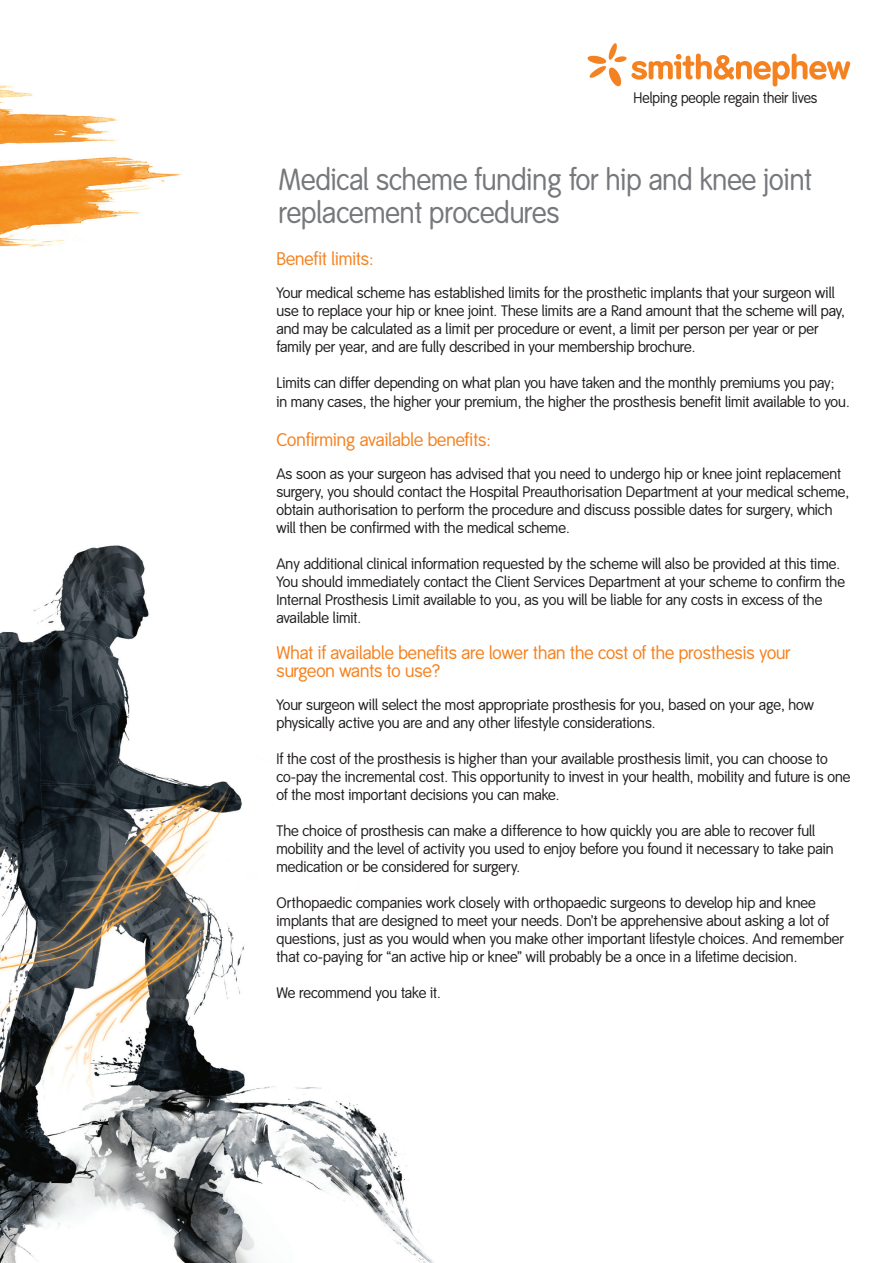
<style>
.page{position:relative;width:893px;height:1263px;background:#fff}
.page>*{position:absolute;margin:0;border:0;box-sizing:border-box;transform-origin:0 0}
.t1{font:30px/33px "Smith&Nephew";letter-spacing:.005em;color:#76787b;scale:.95 1}
.t2{font:18px/18px "Smith&Nephew";letter-spacing:.005em;color:#f58220}
.t3{font:15px/18px "Smith&Nephew";letter-spacing:.005em;color:#231f20}
.t4{font:15px "Smith&Nephew";letter-spacing:.005em;color:#231f20;scale:.95 1}
</style>
<div class="page">
<img style="left:0;top:545px;width:434px;height:718px">
<img style="left:0;top:85px;width:182px;height:162px">
<svg style="left:588px;top:43px;width:262px;height:44px"></svg>
<p class="t4" style="left:634px;top:89px;width:195px">Helping people regain their lives</p>
<h1 class="t1" style="left:279px;top:164px;width:563px">Medical scheme funding for hip and knee joint replacement procedures</h1>
<p class="t2" style="left:276px;top:250px;width:99px">Benefit limits:</p>
<p class="t3" style="left:276px;top:284px;width:570px">Your medical scheme has established limits for the prosthetic implants that your surgeon will use to replace your hip or knee joint. These limits are a Rand amount that the scheme will pay, and may be calculated as a limit per procedure or event, a limit per person per year or per family per year, and are fully described in your membership brochure.</p>
<p class="t3" style="left:276px;top:374px;width:575px;line-height:18.8px">Limits can differ depending on what plan you have taken and the monthly premiums you pay;<br>in many cases, the higher your premium, the higher the prosthesis benefit limit available to you.</p>
<p class="t2" style="left:276px;top:431px;width:216px">Confirming available benefits:</p>
<p class="t3" style="left:276px;top:465px;width:574px">As soon as your surgeon has advised that you need to undergo hip or knee joint replacement surgery, you should contact the Hospital Preauthorisation Department at your medical scheme, obtain authorisation to perform the procedure and discuss possible dates for surgery, which will then be confirmed with the medical scheme.</p>
<p class="t3" style="left:276px;top:555px;width:570px">Any additional clinical information requested by the scheme will also be provided at this time.<br>You should immediately contact the Client Services Department at your scheme to confirm the Internal Prosthesis Limit available to you, as you will be liable for any costs in excess of the available limit.</p>
<p class="t2" style="left:276px;top:644px;width:516px">What if available benefits are lower than the cost of the prosthesis your surgeon wants to use?</p>
<p class="t3" style="left:276px;top:696px;width:539px">Your surgeon will select the most appropriate prosthesis for you, based on your age, how physically active you are and any other lifestyle considerations.</p>
<p class="t3" style="left:276px;top:750px;width:575px">If the cost of the prosthesis is higher than your available prosthesis limit, you can choose to co-pay the incremental cost. This opportunity to invest in your health, mobility and future is one of the most important decisions you can make.</p>
<p class="t3" style="left:276px;top:822px;width:559px">The choice of prosthesis can make a difference to how quickly you are able to recover full mobility and the level of activity you used to enjoy before you found it necessary to take pain medication or be considered for surgery.</p>
<p class="t3" style="left:276px;top:894px;width:569px">Orthopaedic companies work closely with orthopaedic surgeons to develop hip and knee implants that are designed to meet your needs. Don’t be apprehensive about asking a lot of questions, just as you would when you make other important lifestyle choices. And remember that co-paying for “an active hip or knee” will probably be a once in a lifetime decision.</p>
<p class="t3" style="left:276px;top:984px;width:166px">We recommend you take it.</p>
</div>
